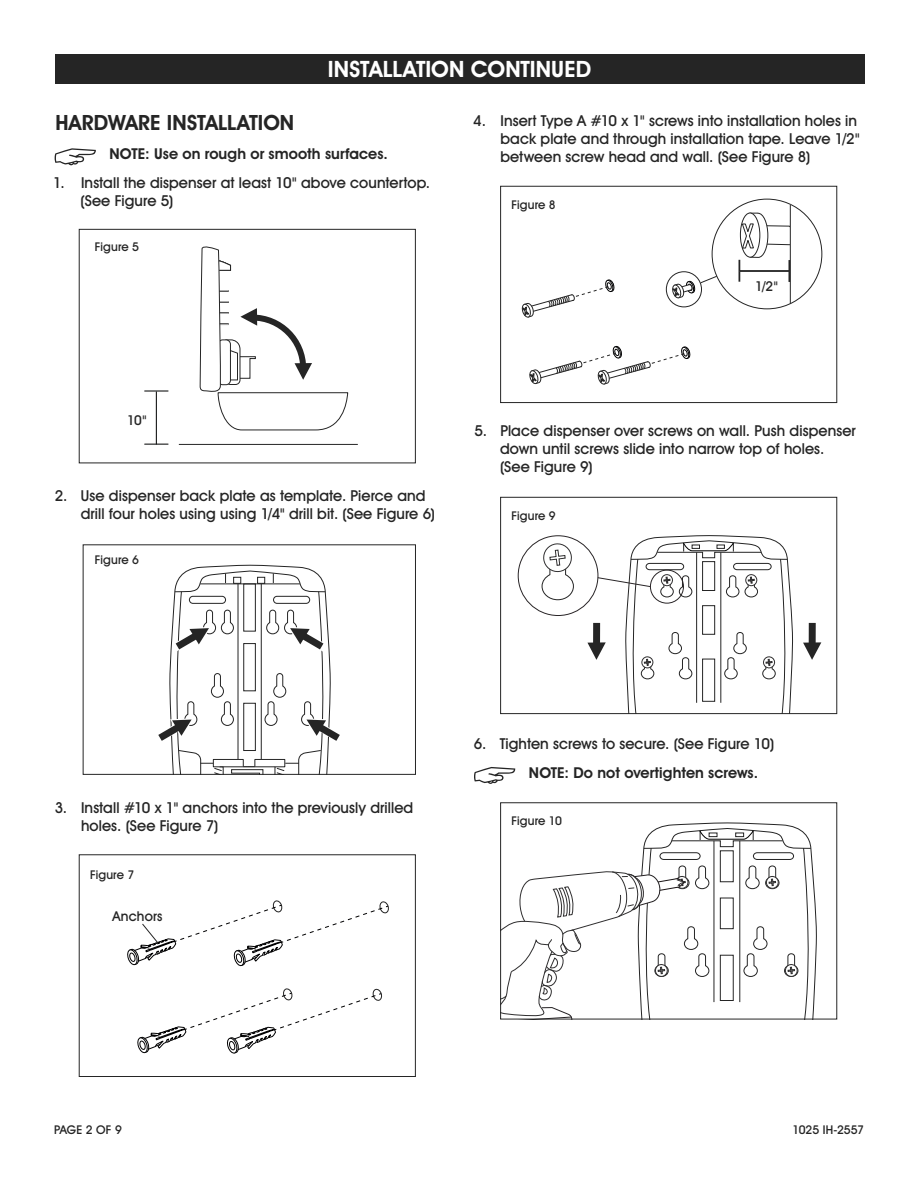
<style>
.page{position:relative;width:918px;height:1188px;background:#fff}
.page>*{position:absolute;margin:0;border:0;box-sizing:border-box;transform-origin:0 0}
.t1{font:700 22.5px "Uline Two Knine";letter-spacing:.005em;color:#fff}
.t2{font:700 21px "Uline Two Knine";letter-spacing:.005em;color:#252525}
.t3{font:15px/18px "Uline Two Knine";letter-spacing:.005em;color:#252525}
.t4{font:700 15px "Uline Two Knine";letter-spacing:.005em;color:#252525}
.t5{font:13.5px "Uline Two Knine";letter-spacing:.01em;color:#252525}
.t6{font:12px "Uline Two Knine";letter-spacing:.01em;color:#252525}
.t7{font:12px "Uline Two Knine";letter-spacing:-.01em;color:#252525}
</style>
<div class="page">
<svg style="left:55px;top:148px;width:41px;height:17px"></svg>
<svg style="left:474px;top:767px;width:41px;height:17px"></svg>
<div style="left:55px;top:54px;width:810px;height:30px;background:#252525"></div>
<svg style="left:137px;top:988px;width:245px;height:66px"></svg>
<div style="left:79px;top:854px;width:337px;height:223px;border:1px solid #252525"></div>
<svg style="left:127px;top:900px;width:262px;height:67px"></svg>
<div style="left:666px;top:271px;width:36px;height:36px;border:1px solid #252525;border-radius:50%"></div>
<hr style="left:790px;top:205px;width:1px;height:99px;background:#252525">
<svg style="left:671px;top:275px;width:47px;height:32px"></svg>
<svg style="left:521px;top:279px;width:93px;height:39px"></svg>
<svg style="left:529px;top:346px;width:161px;height:39px"></svg>
<svg style="left:739px;top:212px;width:52px;height:70px"></svg>
<div style="left:500px;top:186px;width:337px;height:217px;border:1px solid #252525"></div>
<svg style="left:502px;top:822px;width:315px;height:195px"></svg>
<div style="left:500px;top:802px;width:337px;height:217px;border:1px solid #252525"></div>
<svg style="left:541px;top:543px;width:33px;height:58px"></svg>
<svg style="left:584px;top:535px;width:238px;height:177px"></svg>
<div style="left:500px;top:497px;width:337px;height:217px;border:1px solid #252525"></div>
<hr style="left:179px;top:444px;width:179px;height:1px;background:#252525">
<svg style="left:199px;top:246px;width:150px;height:185px"></svg>
<hr style="left:145px;top:390px;width:23px;height:2px;background:#121313">
<svg style="left:145px;top:444px;width:23px;height:1px"></svg>
<hr style="left:156px;top:392px;width:1px;height:52px;background:#121313">
<div style="left:79px;top:229px;width:337px;height:234px;border:1px solid #252525"></div>
<svg style="left:158px;top:565px;width:182px;height:208px"></svg>
<div style="left:83px;top:544px;width:333px;height:231px;border:1px solid #252525"></div>
<h1 class="t1" style="left:328px;top:56px;width:265px">INSTALLATION CONTINUED</h1>
<h2 class="t2" style="left:55px;top:110px;width:240px">HARDWARE INSTALLATION</h2>
<p class="t4" style="left:110px;top:145px;width:280px">NOTE: Use on rough or smooth surfaces.</p>
<p class="t3" style="left:81px;top:173px;width:351px;text-indent:-27px">1. Install the dispenser at least 10" above countertop. (See Figure 5)</p>
<p class="t6" style="left:95px;top:239px;width:46px">Figure 5</p>
<p class="t3" style="left:501px;top:111px;width:361px;text-indent:-27px">4. Insert Type A #10 x 1" screws into installation holes in back plate and through installation tape. Leave 1/2" between screw head and wall. (See Figure 8)</p>
<p class="t6" style="left:512px;top:197px;width:46px">Figure 8</p>
<p class="t5" style="left:755px;top:277px;width:24px">1/2"</p>
<p class="t5" style="left:127px;top:411px;width:21px">10"</p>
<p class="t3" style="left:81px;top:486px;width:356px;text-indent:-26px">2. Use dispenser back plate as template. Pierce and drill four holes using using 1/4" drill bit. (See Figure 6)</p>
<p class="t6" style="left:95px;top:553px;width:46px">Figure 6</p>
<p class="t3" style="left:500px;top:422px;width:357px;text-indent:-26px">5. Place dispenser over screws on wall. Push dispenser down until screws slide into narrow top of holes. (See Figure 9)</p>
<p class="t6" style="left:512px;top:508px;width:46px">Figure 9</p>
<p class="t3" style="left:81px;top:799px;width:334px;text-indent:-26px">3. Install #10 x 1" anchors into the previously drilled holes. (See Figure 7)</p>
<p class="t6" style="left:90px;top:867px;width:46px">Figure 7</p>
<p class="t5" style="left:112px;top:908px;width:51px">Anchors</p>
<p class="t3" style="left:474px;top:734px;width:302px">6. Tighten screws to secure. (See Figure 10)</p>
<p class="t4" style="left:529px;top:763px;width:231px">NOTE: Do not overtighten screws.</p>
<p class="t6" style="left:512px;top:814px;width:52px">Figure 10</p>
<p class="t6" style="left:54px;top:1122px;width:69px">PAGE 2 OF 9</p>
<p class="t7" style="left:792px;top:1122px;width:73px">1025 IH-2557</p>
</div>
